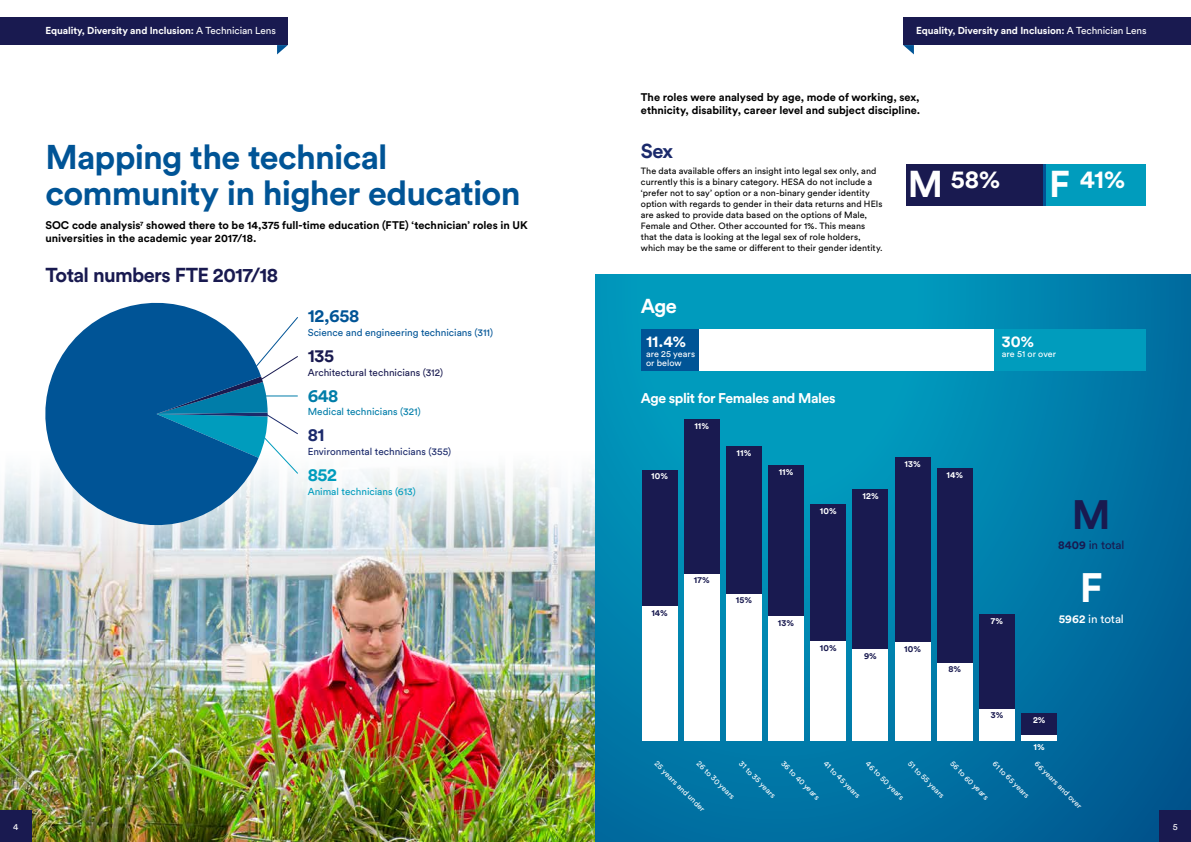
<style>
.page{position:relative;width:1191px;height:842px;background:#fff}
.page>*{position:absolute;margin:0;border:0;box-sizing:border-box;transform-origin:0 0}
.t1{font:700 40.7px "Circular Pro";color:#191a50}
.t2{font:700 40.7px "Circular Pro";color:#fff}
.t3{font:700 37px "Circular Pro";color:#fff}
.t4{font:700 34px/35.7px "Circular Pro";letter-spacing:-.025em;color:#005496}
.t5{font:700 25.3px "Circular Pro";color:#fff}
.t6{font:700 20px "Circular Pro";letter-spacing:-.03em;color:#191a50}
.t7{font:700 20px "Circular Pro";color:#fff}
.t8{font:700 20px "Circular Pro";color:#1b2a6b}
.t9{font:700 18px "Circular Pro";color:#005496}
.t10{font:700 18px "Circular Pro";color:#191a50}
.t11{font:700 18px "Circular Pro";color:#007da9}
.t12{font:700 18px "Circular Pro";color:#009cbd}
.t13{font:700 18px "Circular Pro";color:#1b2a6b}
.t14{font:700 16px "Circular Pro";color:#fff}
.t15{font:700 14px "Circular Pro";letter-spacing:-.03em;color:#fff}
.t16{font:11.6px "Circular Pro";letter-spacing:-.01em;color:#fff}
.t17{font:11.6px "Circular Pro";letter-spacing:-.01em;color:#191a50}
.t18{font:700 11px/13px "Circular Pro";color:#000}
.t19{font:700 10px "Circular Pro";letter-spacing:-.01em;color:#fff}
.t20{font:10px "Circular Pro";color:#005496}
.t21{font:10px "Circular Pro";color:#191a50}
.t22{font:10px "Circular Pro";color:#1b2a6b}
.t23{font:10px "Circular Pro";color:#007da9}
.t24{font:10px "Circular Pro";color:#009cbd}
.t25{font:9px/11px "Circular Pro";letter-spacing:.005em;color:#000}
.t26{font:9px/9px "Circular Pro";letter-spacing:.005em;color:#fff}
.t27{font:700 8.9px "Circular Pro";letter-spacing:.015em;color:#fff}
.t28{font:700 8.9px "Circular Pro";letter-spacing:.02em;color:#191a50}
.t29{font:7.8px "Circular Pro";color:#fff}
.s1{font-weight:400}
.s2{font-weight:700}
</style>
<div class="page">
<img style="left:0;top:17px;width:595px;height:825px">
<svg style="left:30px;top:288px;width:231px;height:252px;fill:#005496"></svg>
<svg style="left:156px;top:316px;width:143px;height:159px"></svg>
<svg style="left:595px;top:275px;width:596px;height:567px;background:#017daa"></svg>
<div style="left:641px;top:606px;width:36px;height:134px;background:#fff"></div>
<div style="left:641px;top:470px;width:36px;height:136px;background:#191a50"></div>
<div style="left:683px;top:574px;width:36px;height:166px;background:#fff"></div>
<div style="left:683px;top:419px;width:36px;height:155px;background:#191a50"></div>
<div style="left:726px;top:594px;width:36px;height:146px;background:#fff"></div>
<div style="left:726px;top:446px;width:36px;height:148px;background:#191a50"></div>
<div style="left:768px;top:616px;width:36px;height:124px;background:#fff"></div>
<div style="left:768px;top:465px;width:36px;height:151px;background:#191a50"></div>
<div style="left:810px;top:641px;width:36px;height:99px;background:#fff"></div>
<div style="left:810px;top:504px;width:36px;height:137px;background:#191a50"></div>
<div style="left:852px;top:649px;width:36px;height:91px;background:#fff"></div>
<div style="left:852px;top:490px;width:36px;height:159px;background:#191a50"></div>
<div style="left:894px;top:642px;width:36px;height:98px;background:#fff"></div>
<div style="left:894px;top:457px;width:36px;height:185px;background:#191a50"></div>
<div style="left:937px;top:662px;width:35px;height:78px;background:#fff"></div>
<div style="left:937px;top:468px;width:35px;height:194px;background:#191a50"></div>
<div style="left:979px;top:709px;width:36px;height:31px;background:#fff"></div>
<div style="left:979px;top:614px;width:36px;height:95px;background:#191a50"></div>
<div style="left:1021px;top:735px;width:36px;height:5px;background:#fff"></div>
<div style="left:1021px;top:714px;width:36px;height:21px;background:#191a50"></div>
<div style="left:1045px;top:164px;width:100px;height:42px;background:#009cbd"></div>
<div style="left:905px;top:164px;width:138px;height:42px;background:#191a50"></div>
<hr style="left:1043px;top:164px;width:2px;height:42px;background:#005496">
<div style="left:641px;top:329px;width:504px;height:41px;background:#fff"></div>
<div style="left:641px;top:329px;width:57px;height:41px;background:#005496"></div>
<div style="left:994px;top:329px;width:151px;height:41px;background:#009cbd"></div>
<div style="left:0;top:811px;width:31px;height:31px;background:#191a50"></div>
<div style="left:1159px;top:811px;width:32px;height:31px;background:#191a50"></div>
<div style="left:0;top:18px;width:288px;height:27px;background:#191a50"></div>
<svg style="left:277px;top:45px;width:11px;height:9px"></svg>
<div style="left:903px;top:18px;width:288px;height:27px;background:#191a50"></div>
<svg style="left:903px;top:45px;width:11px;height:9px"></svg>
<p class="t19" style="left:46px;top:24px;width:232px">Equality, Diversity and Inclusion: <span class="s1">A Technician Lens</span></p>
<p class="t19" style="left:916px;top:24px;width:232px">Equality, Diversity and Inclusion: <span class="s1">A Technician Lens</span></p>
<h3 class="t4" style="left:45px;top:138px;width:477px">Mapping the technical community in higher education</h3>
<p class="t18" style="left:45px;top:218px;width:484px">SOC code analysis<sup>7</sup> showed there to be 14,375 full-time education (FTE) ‘technician’ roles in UK universities in the academic year 2017/18.</p>
<h3 class="t6" style="left:46px;top:261px;width:234px">Total numbers FTE 2017/18</h3>
<h3 class="t9" style="left:308px;top:304px;width:53px">12,658</h3>
<p class="t20" style="left:308px;top:326px;width:187px">Science and engineering technicians (311)</p>
<h3 class="t10" style="left:308px;top:343px;width:28px">135</h3>
<p class="t21" style="left:308px;top:366px;width:137px">Architectural technicians (312)</p>
<h3 class="t11" style="left:308px;top:383px;width:32px">648</h3>
<p class="t23" style="left:308px;top:405px;width:115px">Medical technicians (321)</p>
<h3 class="t13" style="left:308px;top:422px;width:18px">81</h3>
<p class="t22" style="left:308px;top:445px;width:145px">Environmental technicians (355)</p>
<h3 class="t12" style="left:308px;top:462px;width:31px">852</h3>
<p class="t24" style="left:308px;top:484px;width:110px">Animal technicians (613)</p>
<p class="t18" style="left:641px;top:90px;width:281px">The roles were analysed by age, mode of working, sex, ethnicity, disability, career level and subject discipline.</p>
<h3 class="t8" style="left:641px;top:137px;width:34px">Sex</h3>
<p class="t25" style="left:641px;top:165px;width:243px">The data available offers an insight into legal sex only, and currently this is a binary category. HESA do not include a ‘prefer not to say’ option or a non-binary gender identity option with regards to gender in their data returns and HEIs are asked to provide data based on the options of Male, Female and Other. Other accounted for 1%. This means that the data is looking at the legal sex of role holders, which may be the same or different to their gender identity.</p>
<h2 class="t3" style="left:907px;top:159px;width:37px">M</h2>
<h3 class="t5" style="left:950px;top:161px;width:51px">58%</h3>
<h3 class="t5" style="left:1079px;top:161px;width:47px">41%</h3>
<h2 class="t3" style="left:1049px;top:159px;width:22px">F</h2>
<h3 class="t7" style="left:641px;top:292px;width:38px">Age</h3>
<h3 class="t14" style="left:646px;top:330px;width:42px">11.4%</h3>
<p class="t26" style="left:646px;top:349px;width:51px">are 25 years or below</p>
<h3 class="t15" style="left:641px;top:389px;width:196px">Age split for Females and Males</h3>
<p class="t27" style="left:694px;top:420px;width:16px">11%</p>
<p class="t27" style="left:736px;top:447px;width:16px">11%</p>
<h3 class="t14" style="left:1001px;top:330px;width:34px">30%</h3>
<p class="t26" style="left:1001px;top:349px;width:56px">are 51 or over</p>
<p class="t27" style="left:651px;top:470px;width:18px">10%</p>
<p class="t28" style="left:651px;top:606px;width:18px">14%</p>
<p class="t28" style="left:693px;top:574px;width:17px">17%</p>
<p class="t27" style="left:778px;top:466px;width:16px">11%</p>
<p class="t27" style="left:819px;top:505px;width:18px">10%</p>
<p class="t27" style="left:862px;top:490px;width:18px">12%</p>
<p class="t27" style="left:904px;top:458px;width:18px">13%</p>
<p class="t27" style="left:946px;top:468px;width:18px">14%</p>
<p class="t28" style="left:736px;top:594px;width:18px">15%</p>
<p class="t28" style="left:778px;top:617px;width:18px">13%</p>
<p class="t28" style="left:819px;top:641px;width:18px">10%</p>
<p class="t28" style="left:864px;top:649px;width:14px">9%</p>
<p class="t28" style="left:904px;top:643px;width:18px">10%</p>
<p class="t28" style="left:948px;top:662px;width:14px">8%</p>
<p class="t27" style="left:991px;top:614px;width:14px">7%</p>
<p class="t28" style="left:990px;top:709px;width:14px">3%</p>
<h1 class="t1" style="left:1072px;top:486px;width:40px">M</h1>
<p class="t17" style="left:1058px;top:537px;width:68px"><span class="s2">8409</span> in total</p>
<h1 class="t2" style="left:1080px;top:560px;width:24px">F</h1>
<p class="t16" style="left:1058px;top:611px;width:67px"><span class="s2">5962</span> in total</p>
<p class="t27" style="left:1033px;top:714px;width:14px">2%</p>
<p class="t27" style="left:1033px;top:741px;width:13px">1%</p>
<p class="t29" style="left:659px;top:759px;width:69px;rotate:45deg">25 years and under</p>
<p class="t29" style="left:702px;top:759px;width:52px;rotate:45deg">26 to 30 years</p>
<p class="t29" style="left:744px;top:759px;width:50px;rotate:45deg">31 to 35 years</p>
<p class="t29" style="left:786px;top:759px;width:52px;rotate:45deg">36 to 40 years</p>
<p class="t29" style="left:828px;top:759px;width:50px;rotate:45deg">41 to 45 years</p>
<p class="t29" style="left:871px;top:759px;width:52px;rotate:45deg">46 to 50 years</p>
<p class="t29" style="left:913px;top:759px;width:49px;rotate:45deg">51 to 55 years</p>
<p class="t29" style="left:955px;top:759px;width:52px;rotate:45deg">56 to 60 years</p>
<p class="t29" style="left:997px;top:759px;width:50px;rotate:45deg">61 to 65 years</p>
<p class="t29" style="left:1040px;top:759px;width:64px;rotate:45deg">66 years and over</p>
<p class="t26" style="left:13px;top:822px;width:7px">4</p>
<p class="t26" style="left:1172px;top:822px;width:6px">5</p>
</div>
